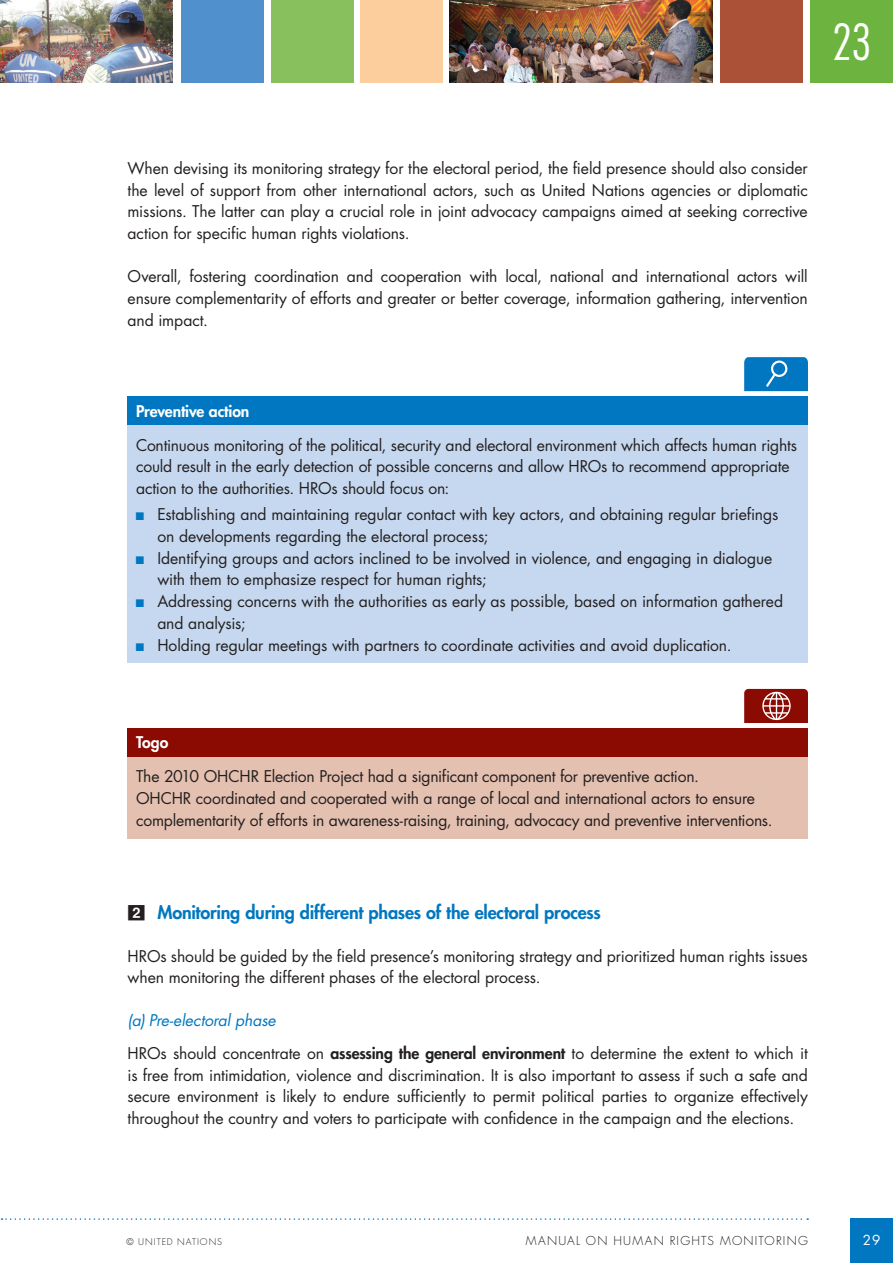
<style>
.page{position:relative;width:893px;height:1263px;background:#fff}
.page>*{position:absolute;margin:0;border:0;box-sizing:border-box;transform-origin:0 0}
.t1{font:300 condensed 48.45px "Futura";color:#fff}
.t2{font:800 18px "Futura";letter-spacing:-.01em;color:#0077c0}
.t3{font:15.75px/21.8px "Futura";letter-spacing:-.01em;color:#231f20}
.t4{font:800 15.75px "Futura";letter-spacing:-.005em;color:#fff}
.t5{font:13.5px "Futura";color:#fff}
.t6{font:300 12px "Futura";letter-spacing:.105em;color:#231f20}
.t7{font:300 9px "Futura";letter-spacing:.105em;color:#231f20}
.s1{font-family:"Bundesbahn Pi One";font-weight:400;color:#231f20}
.s2{font-style:italic;color:#0077c0}
.s3{font-weight:800}
</style>
<div class="page">
<div style="left:810px;top:0;width:83px;height:83px;background:#6cb43f"></div>
<div style="left:850px;top:1218px;width:43px;height:45px;background:#0077c0"></div>
<svg style="left:2px;top:1218px;width:806px;height:2px"></svg>
<img style="left:0;top:0;width:173px;height:83px">
<div style="left:271px;top:0;width:82px;height:83px;background:#89c05e"></div>
<div style="left:720px;top:0;width:83px;height:83px;background:#aa5137"></div>
<img style="left:450px;top:0;width:263px;height:83px">
<div style="left:360px;top:0;width:83px;height:83px;background:#fdce9d"></div>
<div style="left:181px;top:0;width:83px;height:83px;background:#5090cc"></div>
<div style="left:128px;top:396px;width:680px;height:30px;background:#0077c0"></div>
<div style="left:128px;top:426px;width:680px;height:237px;background:#c6d8ef"></div>
<div style="left:128px;top:728px;width:680px;height:29px;background:#8b0a02"></div>
<div style="left:128px;top:757px;width:680px;height:82px;background:#e4c0b0"></div>
<svg style="left:744px;top:357px;width:64px;height:34px"></svg>
<svg style="left:744px;top:689px;width:64px;height:34px"></svg>
<h1 class="t1" style="left:832px;top:14px;width:41px">23</h1>
<p class="t3" style="left:128px;top:157px;width:682px;text-align:justify">When devising its monitoring strategy for the electoral period, the field presence should also consider the level of support from other international actors, such as United Nations agencies or diplomatic missions. The latter can play a crucial role in joint advocacy campaigns aimed at seeking corrective action for specific human rights violations.</p>
<p class="t3" style="left:128px;top:266px;width:682px;text-align:justify">Overall, fostering coordination and cooperation with local, national and international actors will ensure complementarity of efforts and greater or better coverage, information gathering, intervention and impact.</p>
<p class="t4" style="left:136px;top:401px;width:115px">Preventive action</p>
<p class="t3" style="left:136px;top:434px;width:662px">Continuous monitoring of the political, security and electoral environment which affects human rights could result in the early detection of possible concerns and allow HROs to recommend appropriate action to the authorities. HROs should focus on:</p>
<p class="t3" style="left:157px;top:504px;width:627px">Establishing and maintaining regular contact with key actors, and obtaining regular briefings on developments regarding the electoral process;<br>Identifying groups and actors inclined to be involved in violence, and engaging in dialogue with them to emphasize respect for human rights;<br>Addressing concerns with the authorities as early as possible, based on information gathered and analysis;<br>Holding regular meetings with partners to coordinate activities and avoid duplication.</p>
<p class="t4" style="left:136px;top:733px;width:34px">Togo</p>
<p class="t3" style="left:136px;top:766px;width:638px">The 2010 OHCHR Election Project had a significant component for preventive action.<br>OHCHR coordinated and cooperated with a range of local and international actors to ensure complementarity of efforts in awareness-raising, training, advocacy and preventive interventions.</p>
<p class="t2" style="left:128px;top:901px;width:475px"><span class="s1">2</span> Monitoring during different phases of the electoral process</p>
<p class="t3" style="left:128px;top:945px;width:682px">HROs should be guided by the field presence’s monitoring strategy and prioritized human rights issues when monitoring the different phases of the electoral process.</p>
<p class="t3" style="left:128px;top:1004px;width:682px;line-height:32.4px"><span class="s2">(a) Pre-electoral phase<br></span>HROs should concentrate on <span class="s3">assessing the general environment</span> to determine the extent to which it</p>
<p class="t3" style="left:128px;top:1064px;width:682px;text-align:justify">is free from intimidation, violence and discrimination. It is also important to assess if such a safe and secure environment is likely to endure sufficiently to permit political parties to organize effectively throughout the country and voters to participate with confidence in the campaign and the elections.</p>
<p class="t7" style="left:127px;top:1236px;width:97px">© UNITED NATIONS</p>
<p class="t6" style="left:526px;top:1233px;width:284px">MANUAL ON HUMAN RIGHTS MONITORING</p>
<p class="t5" style="left:863px;top:1231px;width:19px">29</p>
</div>
